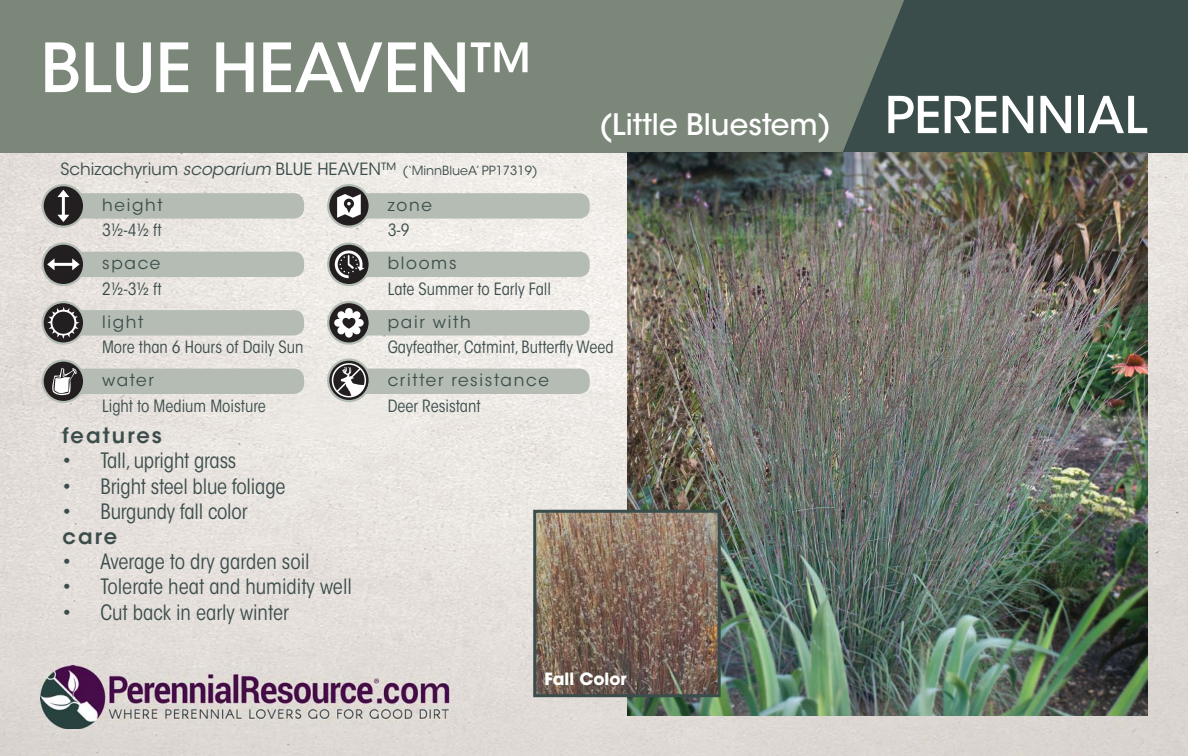
<style>
.page{position:relative;width:1188px;height:756px;background:#fff}
.page>*{position:absolute;margin:0;border:0;box-sizing:border-box;transform-origin:0 0}
.t1{font:500 67.2px "ITC Avant Garde Std";color:#fff}
.t2{font:500 50.4px "ITC Avant Garde Std";color:#fff}
.t3{font:500 29.4px "ITC Avant Garde Std";color:#fff}
.t4{font:condensed 21px "ITC Avant Garde Std";letter-spacing:-.01em;color:#3b4d4b}
.t5{font:600 21px "ITC Avant Garde Std";letter-spacing:.1em;color:#3b4d4b}
.t6{font:condensed 16.8px "ITC Avant Garde Std";color:#3b4d4b}
.t7{font:16.8px "ITC Avant Garde Std";letter-spacing:.1em;color:#3b4e4b}
.t8{font:16.8px "ITC Avant Garde Std";color:#3b4d4b}
.t9{font:700 16.8px "ITC Avant Garde Std";color:#fff}
.s1{font-style:italic}
.s2{font-size:12.6px}
</style>
<div class="page">
<img style="left:0;top:152px;width:1188px;height:604px">
<div style="left:28px;top:0;width:1160px;height:152px;background:#3b4d4b"></div>
<svg style="left:840px;top:0;width:64px;height:152px;fill:#7b8779"></svg>
<div style="left:0;top:0;width:840px;height:152px;background:#7b8779"></div>
<img style="left:40px;top:665px;width:411px;height:64px">
<div style="left:63px;top:193px;width:241px;height:26px;background:#b4bcb3;border-radius:11px"></div>
<svg style="left:42px;top:184px;width:43px;height:44px;background:#716f6d"></svg>
<div style="left:349px;top:193px;width:241px;height:26px;background:#b4bcb3;border-radius:11px"></div>
<svg style="left:327px;top:184px;width:44px;height:44px;background:#92918f"></svg>
<div style="left:63px;top:252px;width:241px;height:25px;background:#b4bcb3;border-radius:10px"></div>
<svg style="left:42px;top:242px;width:43px;height:44px;background:#716f6d"></svg>
<div style="left:349px;top:252px;width:241px;height:25px;background:#b4bcb3;border-radius:10px"></div>
<svg style="left:327px;top:242px;width:44px;height:44px;background:#807f7d"></svg>
<div style="left:63px;top:310px;width:241px;height:26px;background:#b4bcb3;border-radius:11px"></div>
<svg style="left:42px;top:301px;width:43px;height:44px;background:#777573"></svg>
<div style="left:349px;top:310px;width:241px;height:26px;background:#b4bcb3;border-radius:11px"></div>
<svg style="left:327px;top:301px;width:44px;height:44px"></svg>
<div style="left:63px;top:369px;width:241px;height:25px;background:#b4bcb3;border-radius:11px"></div>
<svg style="left:42px;top:359px;width:43px;height:44px;background:#838180"></svg>
<div style="left:349px;top:369px;width:241px;height:25px;background:#b4bcb3;border-radius:11px"></div>
<img style="left:628px;top:152px;width:520px;height:564px">
<svg style="left:327px;top:358px;width:44px;height:44px;background:#939290"></svg>
<div style="left:332px;top:363px;width:34px;height:34px;border:2px solid #fff;border-radius:50%"></div>
<img style="left:537px;top:514px;width:180px;height:179px">
<div style="left:533px;top:510px;width:188px;height:187px;border:3px solid #3b4d4b"></div>
<h1 class="t1" style="left:40px;top:30px;width:497px">BLUE HEAVEN™</h1>
<p class="t8" style="left:60px;top:159px;width:479px">Schizachyrium <span class="s1">scoparium</span> BLUE HEAVEN™ <span class="s2">(‘MinnBlueA’ PP17319)</span></p>
<p class="t7" style="left:102px;top:195px;width:62px">height</p>
<p class="t7" style="left:388px;top:195px;width:46px">zone</p>
<p class="t6" style="left:102px;top:223px;width:61px">3½-4½ ft</p>
<p class="t6" style="left:388px;top:223px;width:23px">3-9</p>
<p class="t7" style="left:102px;top:254px;width:60px">space</p>
<p class="t7" style="left:388px;top:254px;width:70px">blooms</p>
<p class="t6" style="left:102px;top:282px;width:61px">2½-3½ ft</p>
<p class="t6" style="left:388px;top:282px;width:165px">Late Summer to Early Fall</p>
<p class="t7" style="left:102px;top:312px;width:43px">light</p>
<p class="t7" style="left:388px;top:312px;width:85px">pair with</p>
<h3 class="t3" style="left:599px;top:108px;width:233px">(Little Bluestem)</h3>
<p class="t6" style="left:102px;top:340px;width:203px">More than 6 Hours of Daily Sun</p>
<p class="t6" style="left:388px;top:340px;width:227px">Gayfeather, Catmint, Butterfly Weed</p>
<p class="t7" style="left:102px;top:370px;width:53px">water</p>
<p class="t7" style="left:388px;top:370px;width:163px">critter resistance</p>
<p class="t6" style="left:102px;top:399px;width:165px">Light to Medium Moisture</p>
<p class="t6" style="left:388px;top:399px;width:94px">Deer Resistant</p>
<p class="t5" style="left:63px;top:424px;width:101px">features</p>
<p class="t4" style="left:63px;top:452px;width:175px">• Tall, upright grass</p>
<p class="t4" style="left:63px;top:477px;width:224px">• Bright steel blue foliage</p>
<p class="t4" style="left:63px;top:503px;width:186px">• Burgundy fall color</p>
<p class="t5" style="left:63px;top:524px;width:56px">care</p>
<p class="t4" style="left:63px;top:553px;width:249px">• Average to dry garden soil</p>
<p class="t4" style="left:63px;top:578px;width:291px">• Tolerate heat and humidity well</p>
<p class="t4" style="left:63px;top:603px;width:228px">• Cut back in early winter</p>
<p class="t9" style="left:545px;top:669px;width:84px">Fall Color</p>
<h2 class="t2" style="left:885px;top:86px;width:264px">PERENNIAL</h2>
</div>
